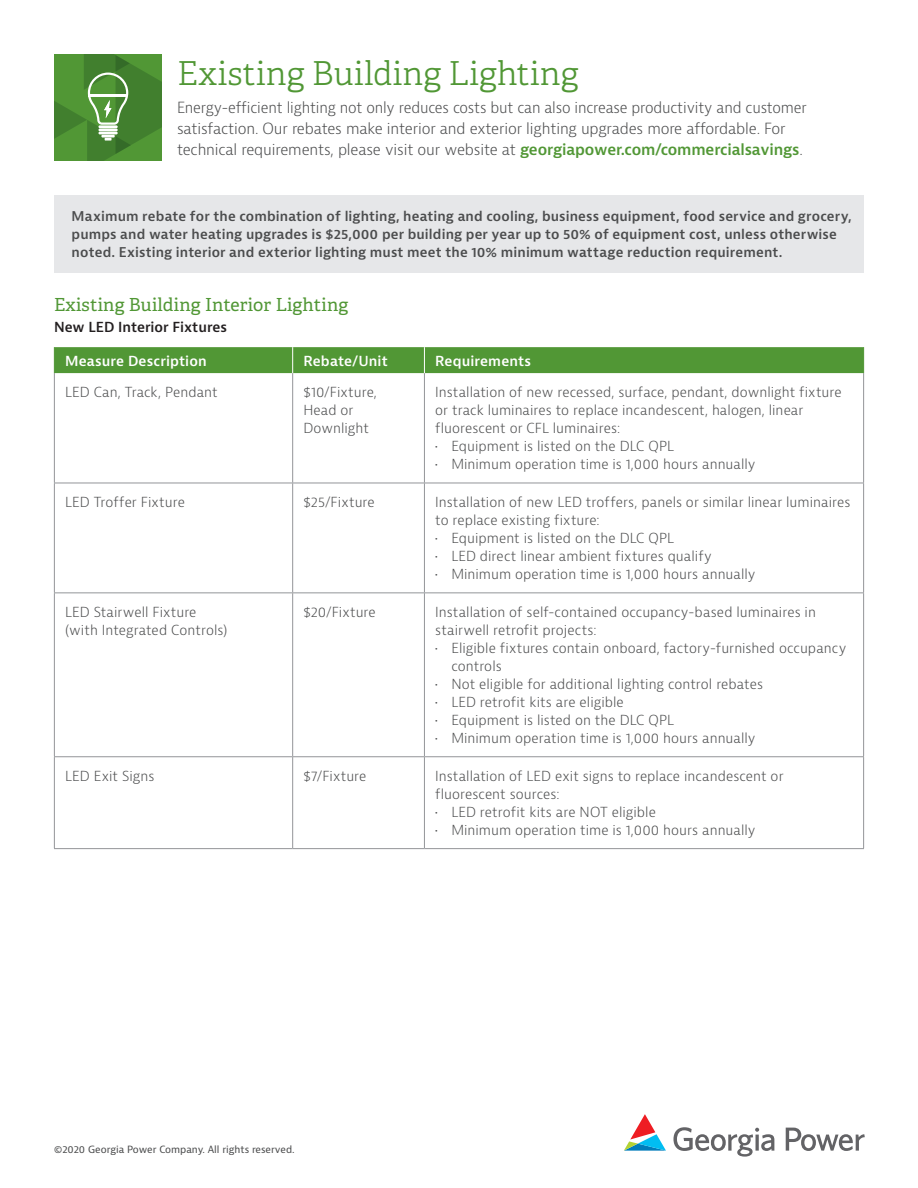
<style>
.page{position:relative;width:918px;height:1188px;background:#fff}
.page>*{position:absolute;margin:0;border:0;box-sizing:border-box;transform-origin:0 0}
.project_header{font:300 33px "Adelle";letter-spacing:.005em;color:#519735}
.project_requirements{font:18px "Adelle";letter-spacing:.01em;color:#519735}
.project_description{font:300 15px/21px "Bernina Sans";letter-spacing:-.01em;color:#4b4c4d}
.bullet_table{font:300 13.5px/18px "Bernina Sans";letter-spacing:.005em;color:#4b4c4d}
.table_dark{font:300 13.5px/18px "Bernina Sans";letter-spacing:.005em;color:#4b4c4d}
.table_header{font:600 13.5px "Bernina Sans";letter-spacing:.01em;color:#fff}
.t1{font:600 13.5px "Bernina Sans";color:#231f20}
.subhead{font:600 13.2px/18px "Bernina Sans";letter-spacing:.01em;color:#4b4c4d}
.t2{font:9.75px "Bernina Sans";color:#4b4c4d}
.s1{font-weight:600;color:#519735}
</style>
<div class="page">
<svg style="left:624px;top:1114px;width:42px;height:37px"></svg>
<svg style="left:673px;top:1127px;width:192px;height:30px"></svg>
<svg style="left:55px;top:54px;width:106px;height:107px;background:#52903c"></svg>
<hr style="left:89px;top:94px;width:38px;height:2px;background:#fff">
<hr style="left:54px;top:373px;width:1px;height:110px;background:#939598">
<hr style="left:292px;top:373px;width:1px;height:110px;background:#939598">
<hr style="left:424px;top:373px;width:1px;height:110px;background:#939598">
<hr style="left:863px;top:373px;width:1px;height:110px;background:#939598">
<hr style="left:292px;top:483px;width:1px;height:109px;background:#939598">
<hr style="left:424px;top:483px;width:1px;height:109px;background:#939598">
<hr style="left:54px;top:593px;width:1px;height:163px;background:#939598">
<hr style="left:292px;top:593px;width:1px;height:163px;background:#939598">
<hr style="left:424px;top:593px;width:1px;height:163px;background:#939598">
<hr style="left:863px;top:593px;width:1px;height:163px;background:#939598">
<hr style="left:54px;top:756px;width:239px;height:1px;background:#939598">
<hr style="left:54px;top:757px;width:1px;height:91px;background:#939598">
<hr style="left:293px;top:756px;width:131px;height:1px;background:#939598">
<hr style="left:292px;top:757px;width:1px;height:91px;background:#939598">
<hr style="left:424px;top:756px;width:440px;height:1px;background:#939598">
<hr style="left:424px;top:757px;width:1px;height:91px;background:#939598">
<hr style="left:863px;top:757px;width:1px;height:91px;background:#939598">
<hr style="left:54px;top:848px;width:239px;height:1px;background:#939598">
<hr style="left:293px;top:848px;width:131px;height:1px;background:#939598">
<hr style="left:424px;top:848px;width:440px;height:1px;background:#939598">
<hr style="left:54px;top:483px;width:239px;height:1px;background:#939598">
<hr style="left:54px;top:483px;width:1px;height:109px;background:#939598">
<hr style="left:293px;top:483px;width:131px;height:1px;background:#939598">
<hr style="left:424px;top:483px;width:440px;height:1px;background:#939598">
<hr style="left:863px;top:483px;width:1px;height:109px;background:#939598">
<hr style="left:54px;top:592px;width:239px;height:1px;background:#939598">
<hr style="left:293px;top:592px;width:131px;height:1px;background:#939598">
<hr style="left:424px;top:592px;width:440px;height:1px;background:#939598">
<div style="left:54px;top:347px;width:810px;height:26px;background:#519735"></div>
<div style="left:55px;top:195px;width:809px;height:78px;background:#e6e7e9"></div>
<p class="project_header" style="left:177px;top:53px;width:403px">Existing Building Lighting</p>
<p class="project_description" style="left:177px;top:97px;width:631px">Energy-efficient lighting not only reduces costs but can also increase productivity and customer satisfaction. Our rebates make interior and exterior lighting upgrades more affordable. For technical requirements, please visit our website at <span class="s1">georgiapower.com/commercialsavings</span>.</p>
<p class="subhead" style="left:72px;top:207px;width:782px">Maximum rebate for the combination of lighting, heating and cooling, business equipment, food service and grocery, pumps and water heating upgrades is $25,000 per building per year up to 50% of equipment cost, unless otherwise noted. Existing interior and exterior lighting must meet the 10% minimum wattage reduction requirement.</p>
<p class="project_requirements" style="left:54px;top:294px;width:296px">Existing Building Interior Lighting</p>
<p class="t1" style="left:54px;top:319px;width:174px">New LED Interior Fixtures</p>
<p class="table_header" style="left:65px;top:352px;width:143px">Measure Description</p>
<p class="table_header" style="left:303px;top:352px;width:86px">Rebate/Unit</p>
<p class="table_header" style="left:435px;top:352px;width:97px">Requirements</p>
<p class="table_dark" style="left:65px;top:384px;width:154px">LED Can, Track, Pendant</p>
<p class="table_dark" style="left:303px;top:384px;width:75px">$10/Fixture,<br>Head or<br>Downlight</p>
<p class="bullet_table" style="left:435px;top:384px;width:408px">Installation of new recessed, surface, pendant, downlight fixture or track luminaires to replace incandescent, halogen, linear fluorescent or CFL luminaires:</p>
<p class="bullet_table" style="left:435px;top:438px;width:240px">• Equipment is listed on the DLC QPL</p>
<p class="bullet_table" style="left:435px;top:456px;width:322px">• Minimum operation time is 1,000 hours annually</p>
<p class="table_dark" style="left:65px;top:494px;width:121px">LED Troffer Fixture</p>
<p class="table_dark" style="left:303px;top:494px;width:73px">$25/Fixture</p>
<p class="bullet_table" style="left:435px;top:494px;width:417px">Installation of new LED troffers, panels or similar linear luminaires to replace existing fixture:</p>
<p class="bullet_table" style="left:435px;top:530px;width:240px">• Equipment is listed on the DLC QPL</p>
<p class="bullet_table" style="left:435px;top:548px;width:278px">• LED direct linear ambient fixtures qualify</p>
<p class="bullet_table" style="left:435px;top:566px;width:322px">• Minimum operation time is 1,000 hours annually</p>
<p class="table_dark" style="left:65px;top:604px;width:164px">LED Stairwell Fixture (with Integrated Controls)</p>
<p class="table_dark" style="left:303px;top:604px;width:74px">$20/Fixture</p>
<p class="bullet_table" style="left:435px;top:604px;width:382px">Installation of self-contained occupancy-based luminaires in stairwell retrofit projects:</p>
<p class="bullet_table" style="left:451px;top:640px;width:396px;text-indent:-16px">• Eligible fixtures contain onboard, factory-furnished occupancy controls</p>
<p class="bullet_table" style="left:435px;top:676px;width:329px">• Not eligible for additional lighting control rebates</p>
<p class="bullet_table" style="left:435px;top:694px;width:190px">• LED retrofit kits are eligible</p>
<p class="bullet_table" style="left:435px;top:712px;width:240px">• Equipment is listed on the DLC QPL</p>
<p class="bullet_table" style="left:435px;top:730px;width:322px">• Minimum operation time is 1,000 hours annually</p>
<p class="table_dark" style="left:65px;top:767px;width:91px">LED Exit Signs</p>
<p class="table_dark" style="left:303px;top:767px;width:65px">$7/Fixture</p>
<p class="bullet_table" style="left:435px;top:767px;width:350px">Installation of LED exit signs to replace incandescent or fluorescent sources:</p>
<p class="bullet_table" style="left:435px;top:803px;width:222px">• LED retrofit kits are NOT eligible</p>
<p class="bullet_table" style="left:435px;top:821px;width:322px">• Minimum operation time is 1,000 hours annually</p>
<p class="t2" style="left:54px;top:1143px;width:242px">©2020 Georgia Power Company. All rights reserved.</p>
</div>
